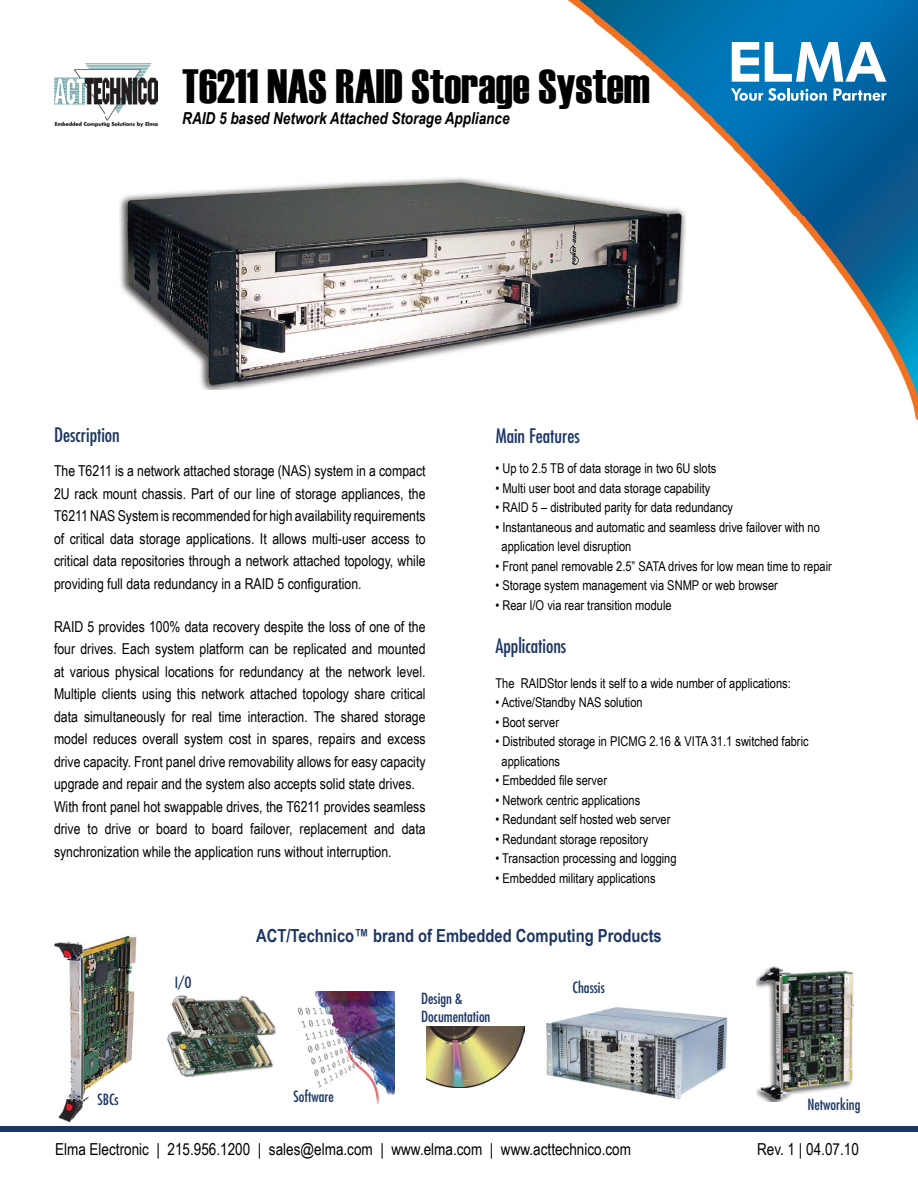
<style>
.page{position:relative;width:918px;height:1188px;background:#fff}
.page>*{position:absolute;margin:0;border:0;box-sizing:border-box;transform-origin:0 0}
.t1{font:48px "Haettenschweiler";color:#000}
.t2{font:condensed 19.5px "Futura";color:#1c3664}
.t3{font:700 18px "Arial Narrow";color:#1c3664}
.t4{font:16.5px "Arial Narrow";color:#000}
.t5{font:italic 700 16.5px "Arial Narrow";color:#000}
.t6{font:15px/22.5px "Arial Narrow";color:#000;text-align:justify}
.t7{font:condensed 15px/18px "Futura";color:#1c3664}
.t8{font:13.5px/19.5px "Arial Narrow";color:#000}
</style>
<div class="page">
<img style="left:55px;top:0;width:863px;height:216px">
<img style="left:685px;top:216px;width:233px;height:886px">
<svg style="left:732px;top:42px;width:27px;height:40px"></svg>
<svg style="left:765px;top:42px;width:121px;height:40px"></svg>
<svg style="left:731px;top:88px;width:96px;height:13px"></svg>
<svg style="left:834px;top:88px;width:52px;height:13px"></svg>
<div style="left:0;top:1126px;width:918px;height:6px;background:#1c3664"></div>
<img style="left:756px;top:966px;width:99px;height:135px">
<img style="left:54px;top:63px;width:104px;height:63px">
<img style="left:54px;top:934px;width:83px;height:189px">
<img style="left:546px;top:995px;width:185px;height:107px">
<img style="left:426px;top:1027px;width:98px;height:61px">
<img style="left:297px;top:991px;width:97px;height:113px">
<img style="left:167px;top:995px;width:109px;height:83px">
<img style="left:120px;top:177px;width:565px;height:212px">
<h1 class="t1" style="left:182px;top:54px;width:469px">T6211 NAS RAID Storage System</h1>
<p class="t5" style="left:182px;top:106px;width:329px">RAID 5 based Network Attached Storage Appliance</p>
<h2 class="t2" style="left:54px;top:423px;width:67px">Description</h2>
<h2 class="t2" style="left:496px;top:424px;width:86px">Main Features</h2>
<p class="t6" style="left:54px;top:459px;width:373px">The T6211 is a network attached storage (NAS) system in a compact 2U rack mount chassis. Part of our line of storage appliances, the T6211 NAS System is recommended for high availability requirements of critical data storage applications. It allows multi-user access to critical data repositories through a network attached topology, while providing full data redundancy in a RAID 5 configuration.</p>
<p class="t6" style="left:54px;top:615px;width:373px;text-align:left">RAID 5 provides 100% data recovery despite the loss of one of the four drives. Each system platform can be replicated and mounted at various physical locations for redundancy at the network level.<br>Multiple clients using this network attached topology share critical data simultaneously for real time interaction. The shared storage model reduces overall system cost in spares, repairs and excess drive capacity. Front panel drive removability allows for easy capacity upgrade and repair and the system also accepts solid state drives.<br>With front panel hot swappable drives, the T6211 provides seamless drive to drive or board to board failover, replacement and data synchronization while the application runs without interruption.</p>
<p class="t8" style="left:495px;top:458px;width:222px">• Up to 2.5 TB of data storage in two 6U slots</p>
<p class="t8" style="left:495px;top:478px;width:216px">• Multi user boot and data storage capability</p>
<p class="t8" style="left:495px;top:497px;width:239px">• RAID 5 – distributed parity for data redundancy</p>
<p class="t8" style="left:502px;top:517px;width:320px;text-indent:-6px">• Instantaneous and automatic and seamless drive failover with no application level disruption</p>
<p class="t8" style="left:495px;top:556px;width:338px">• Front panel removable 2.5” SATA drives for low mean time to repair</p>
<p class="t8" style="left:495px;top:575px;width:284px">• Storage system management via SNMP or web browser</p>
<p class="t8" style="left:495px;top:595px;width:178px">• Rear I/O via rear transition module</p>
<h2 class="t2" style="left:495px;top:634px;width:72px">Applications</h2>
<p class="t8" style="left:495px;top:673px;width:297px">The RAIDStor lends it self to a wide number of applications:</p>
<p class="t8" style="left:495px;top:692px;width:149px">• Active/Standby NAS solution</p>
<p class="t8" style="left:495px;top:712px;width:65px">• Boot server</p>
<p class="t8" style="left:502px;top:731px;width:309px;text-indent:-6px">• Distributed storage in PICMG 2.16 &amp; VITA 31.1 switched fabric applications</p>
<p class="t8" style="left:495px;top:770px;width:113px">• Embedded file server</p>
<p class="t8" style="left:495px;top:790px;width:146px">• Network centric applications</p>
<p class="t8" style="left:495px;top:809px;width:176px">• Redundant self hosted web server</p>
<p class="t8" style="left:495px;top:829px;width:154px">• Redundant storage repository</p>
<p class="t8" style="left:495px;top:848px;width:183px">• Transaction processing and logging</p>
<p class="t8" style="left:495px;top:868px;width:162px">• Embedded military applications</p>
<p class="t7" style="left:97px;top:1091px;width:23px">SBCs</p>
<p class="t7" style="left:175px;top:973px;width:18px">I/O</p>
<p class="t3" style="left:256px;top:922px;width:407px">ACT/Technico™ brand of Embedded Computing Products</p>
<p class="t7" style="left:293px;top:1087px;width:42px">Software</p>
<p class="t7" style="left:421px;top:990px;width:71px">Design &amp;<br>Documentation</p>
<p class="t7" style="left:573px;top:978px;width:34px">Chassis</p>
<p class="t7" style="left:807px;top:1095px;width:55px">Networking</p>
<p class="t4" style="left:55px;top:1137px;width:578px">Elma Electronic | 215.956.1200 | sales@elma.com | www.elma.com | www.acttechnico.com</p>
<p class="t4" style="left:757px;top:1137px;width:103px">Rev. 1 | 04.07.10</p>
</div>
